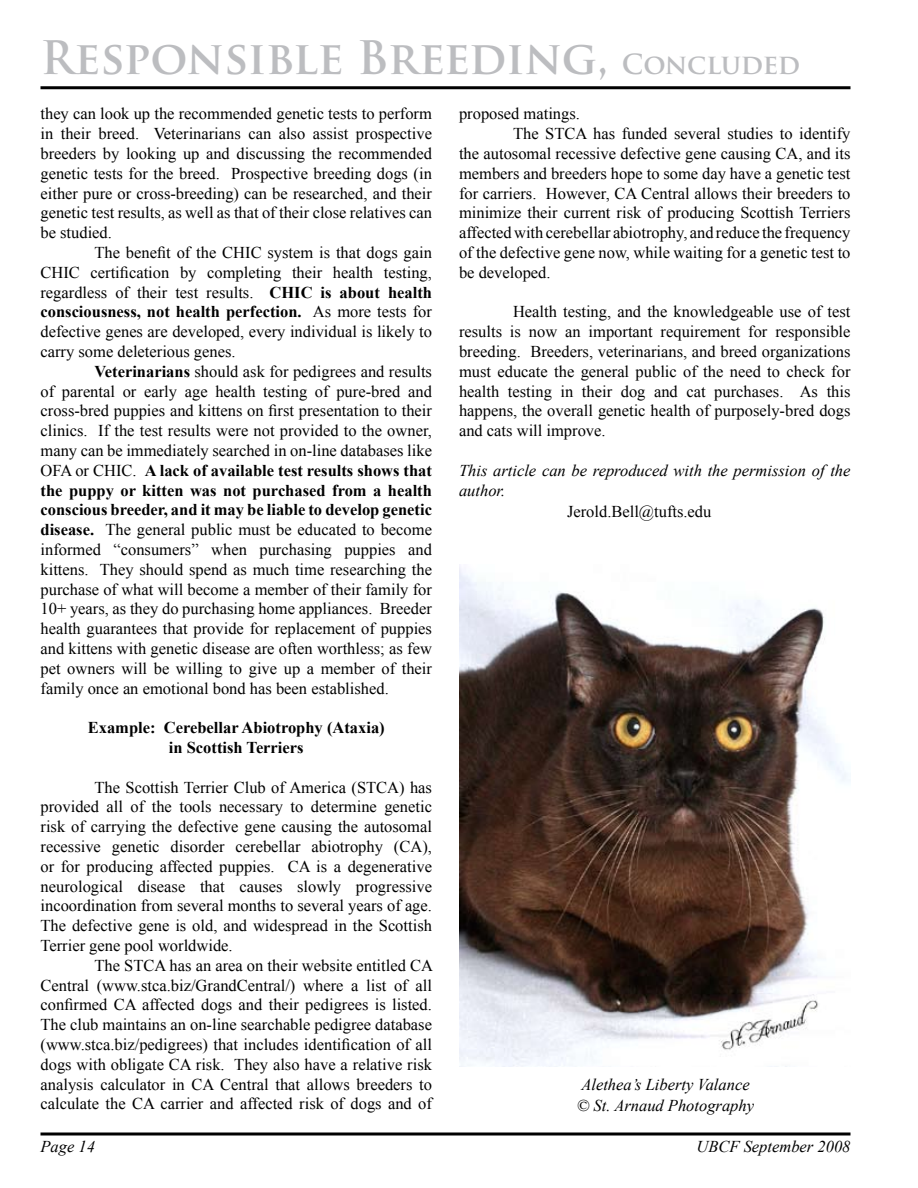
<style>
.page{position:relative;width:918px;height:1188px;background:#fff}
.page>*{position:absolute;margin:0;border:0;box-sizing:border-box;transform-origin:0 0}
.t1{font:700 45px "Trajan Pro";letter-spacing:-.01em;color:#bcbdc0}
.t2{font:16.5px/19.8px "Times New Roman";color:#000;text-align:justify}
.t3{font:italic 16.5px/19.8px "Times New Roman";color:#000}
.t4{font:700 16.5px/19.8px "Times New Roman";color:#000;text-align:center}
.s1{font-size:27px}
.s2{font-weight:700}
</style>
<div class="page">
<svg style="left:40px;top:1132px;width:810px;height:4px;background:#3f3f3f"></svg>
<hr style="left:40px;top:86px;width:810px;height:3px;background:#000">
<img style="left:459px;top:565px;width:391px;height:501px">
<h1 class="t1" style="left:40px;top:30px;width:761px">Responsible Breeding, <span class="s1">Concluded</span></h1>
<p class="t2" style="left:40px;top:104px;width:393px">they can look up the recommended genetic tests to perform in their breed. Veterinarians can also assist prospective breeders by looking up and discussing the recommended genetic tests for the breed. Prospective breeding dogs (in either pure or cross-breeding) can be researched, and their genetic test results, as well as that of their close relatives can be studied.</p>
<p class="t2" style="left:40px;top:242px;width:393px;text-indent:54px">The benefit of the CHIC system is that dogs gain CHIC certification by completing their health testing, regardless of their test results. <span class="s2">CHIC is about health consciousness, not health perfection.</span> As more tests for defective genes are developed, every individual is likely to carry some deleterious genes.</p>
<p class="t2" style="left:41px;top:361px;width:393px;text-indent:54px"><span class="s2">Veterinarians</span> should ask for pedigrees and results of parental or early age health testing of pure-bred and cross-bred puppies and kittens on first presentation to their clinics. If the test results were not provided to the owner, many can be immediately searched in on-line databases like OFA or CHIC. <span class="s2">A lack of available test results shows that the puppy or kitten was not purchased from a health conscious breeder, and it may be liable to develop genetic disease.</span> The general public must be educated to become informed “consumers” when purchasing puppies and kittens. They should spend as much time researching the purchase of what will become a member of their family for 10+ years, as they do purchasing home appliances. Breeder health guarantees that provide for replacement of puppies and kittens with genetic disease are often worthless; as few pet owners will be willing to give up a member of their family once an emotional bond has been established.</p>
<p class="t4" style="left:88px;top:718px;width:298px">Example: Cerebellar Abiotrophy (Ataxia) in Scottish Terriers</p>
<p class="t2" style="left:41px;top:777px;width:393px;text-indent:54px">The Scottish Terrier Club of America (STCA) has provided all of the tools necessary to determine genetic risk of carrying the defective gene causing the autosomal recessive genetic disorder cerebellar abiotrophy (CA), or for producing affected puppies. CA is a degenerative neurological disease that causes slowly progressive incoordination from several months to several years of age.<br>The defective gene is old, and widespread in the Scottish Terrier gene pool worldwide.</p>
<p class="t2" style="left:41px;top:955px;width:394px;text-indent:54px">The STCA has an area on their website entitled CA Central (www.stca.biz/GrandCentral/) where a list of all confirmed CA affected dogs and their pedigrees is listed.<br>The club maintains an on-line searchable pedigree database (www.stca.biz/pedigrees) that includes identification of all dogs with obligate CA risk. They also have a relative risk analysis calculator in CA Central that allows breeders to calculate the CA carrier and affected risk of dogs and of</p>
<p class="t2" style="left:459px;top:104px;width:122px">proposed matings.</p>
<p class="t2" style="left:513px;top:124px;width:339px">The STCA has funded several studies to identify</p>
<p class="t2" style="left:459px;top:143px;width:393px">the autosomal recessive defective gene causing CA, and its</p>
<p class="t2" style="left:459px;top:163px;width:393px">members and breeders hope to some day have a genetic test</p>
<p class="t2" style="left:459px;top:183px;width:393px">for carriers. However, CA Central allows their breeders to</p>
<p class="t2" style="left:459px;top:203px;width:393px">minimize their current risk of producing Scottish Terriers</p>
<p class="t2" style="left:459px;top:223px;width:393px">affected with cerebellar abiotrophy, and reduce the frequency</p>
<p class="t2" style="left:459px;top:242px;width:393px">of the defective gene now, while waiting for a genetic test to</p>
<p class="t2" style="left:459px;top:262px;width:93px">be developed.</p>
<p class="t2" style="left:459px;top:302px;width:393px;text-indent:54px">Health testing, and the knowledgeable use of test results is now an important requirement for responsible breeding. Breeders, veterinarians, and breed organizations must educate the general public of the need to check for health testing in their dog and cat purchases. As this happens, the overall genetic health of purposely-bred dogs and cats will improve.</p>
<p class="t3" style="left:459px;top:460px;width:393px">This article can be reproduced with the permission of the author.</p>
<p class="t2" style="left:567px;top:502px;width:146px">Jerold.Bell@tufts.edu</p>
<p class="t3" style="left:577px;top:1074px;width:179px;line-height:21px">Alethea’s Liberty Valance © St. Arnaud Photography</p>
<p class="t3" style="left:40px;top:1137px;width:56px">Page 14</p>
<p class="t3" style="left:697px;top:1137px;width:155px">UBCF September 2008</p>
</div>
